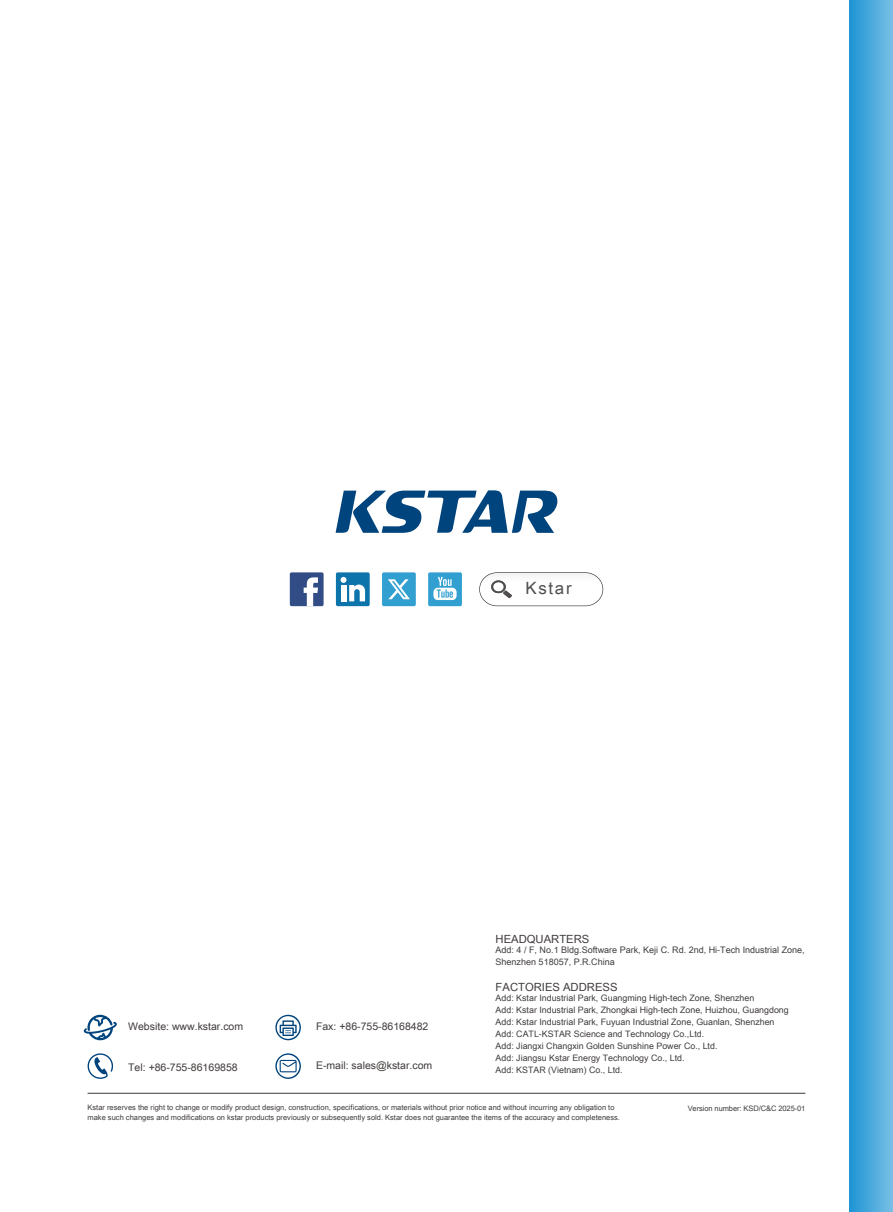
<style>
.page{position:relative;width:893px;height:1212px;background:#fff}
.page>*{position:absolute;margin:0;border:0;box-sizing:border-box;transform-origin:0 0}
.t1{font:16.95px "Arial Unicode MS";letter-spacing:.1em;color:#514e4e}
.t2{font:11.25px "Arial Unicode MS";color:#403c3b}
.t3{font:10.5px "Arial Unicode MS";color:#403c3b}
.t4{font:9px/12px "Arial Unicode MS";color:#403c3b}
.t5{font:8.85px/12px "Arial Unicode MS";color:#403c3b}
.t6{font:7.5px "Arial Unicode MS";color:#403c3b}
</style>
<div class="page">
<svg style="left:336px;top:490px;width:222px;height:43px"></svg>
<hr style="left:88px;top:1093px;width:717px;height:1px;background:#3e3a39">
<svg style="left:84px;top:1015px;width:33px;height:25px"></svg>
<svg style="left:275px;top:1015px;width:26px;height:25px"></svg>
<svg style="left:87px;top:1053px;width:26px;height:26px"></svg>
<svg style="left:275px;top:1053px;width:26px;height:26px"></svg>
<svg style="left:479px;top:572px;width:124px;height:34px"></svg>
<div style="left:290px;top:572px;width:34px;height:34px;background:#324c85;border-radius:2px"></div>
<svg style="left:304px;top:577px;width:14px;height:29px"></svg>
<div style="left:336px;top:572px;width:34px;height:34px;background:#0c74ab;border-radius:2px"></div>
<svg style="left:341px;top:577px;width:24px;height:24px"></svg>
<div style="left:382px;top:572px;width:34px;height:34px;background:#319fd0;border-radius:2px"></div>
<svg style="left:388px;top:579px;width:22px;height:20px"></svg>
<div style="left:428px;top:572px;width:34px;height:34px;background:#319fd0;border-radius:2px"></div>
<svg style="left:433px;top:577px;width:24px;height:23px"></svg>
<div style="left:849px;top:0;width:44px;height:1212px;background:linear-gradient(to right,#1d94d3,#76bee5)"></div>
<h1 class="t1" style="left:525px;top:576px;width:48px">Kstar</h1>
<p class="t3" style="left:128px;top:1019px;width:116px">Website: www.kstar.com</p>
<p class="t3" style="left:128px;top:1059px;width:111px">Tel: +86-755-86169858</p>
<p class="t3" style="left:316px;top:1019px;width:114px">Fax: +86-755-86168482</p>
<p class="t3" style="left:316px;top:1058px;width:118px">E-mail: sales@kstar.com</p>
<p class="t2" style="left:496px;top:930px;width:95px">HEADQUARTERS</p>
<p class="t4" style="left:496px;top:943px;width:311px">Add: 4 / F, No.1 Bldg.Software Park, Keji C. Rd. 2nd, Hi-Tech Industrial Zone,<br>Shenzhen 518057, P.R.China</p>
<p class="t2" style="left:496px;top:978px;width:123px">FACTORIES ADDRESS</p>
<p class="t5" style="left:496px;top:991px;width:295px">Add: Kstar Industrial Park, Guangming High-tech Zone, Shenzhen<br>Add: Kstar Industrial Park, Zhongkai High-tech Zone, Huizhou, Guangdong Add: Kstar Industrial Park, Fuyuan Industrial Zone, Guanlan, Shenzhen Add: CATL-KSTAR Science and Technology Co.,Ltd.<br>Add: Jiangxi Changxin Golden Sunshine Power Co., Ltd.<br>Add: Jiangsu Kstar Energy Technology Co., Ltd.<br>Add: KSTAR (Vietnam) Co., Ltd.</p>
<p class="t6" style="left:88px;top:1102px;width:528px">Kstar reserves the right to change or modify product design, construction, specifications, or materials without prior notice and without incurring any obligation to</p>
<p class="t6" style="left:688px;top:1103px;width:119px">Version number: KSD/C&amp;C 2025-01</p>
<p class="t6" style="left:88px;top:1112px;width:534px">make such changes and modifications on kstar products previously or subsequently sold. Kstar does not guarantee the items of the accuracy and completeness.</p>
</div>
